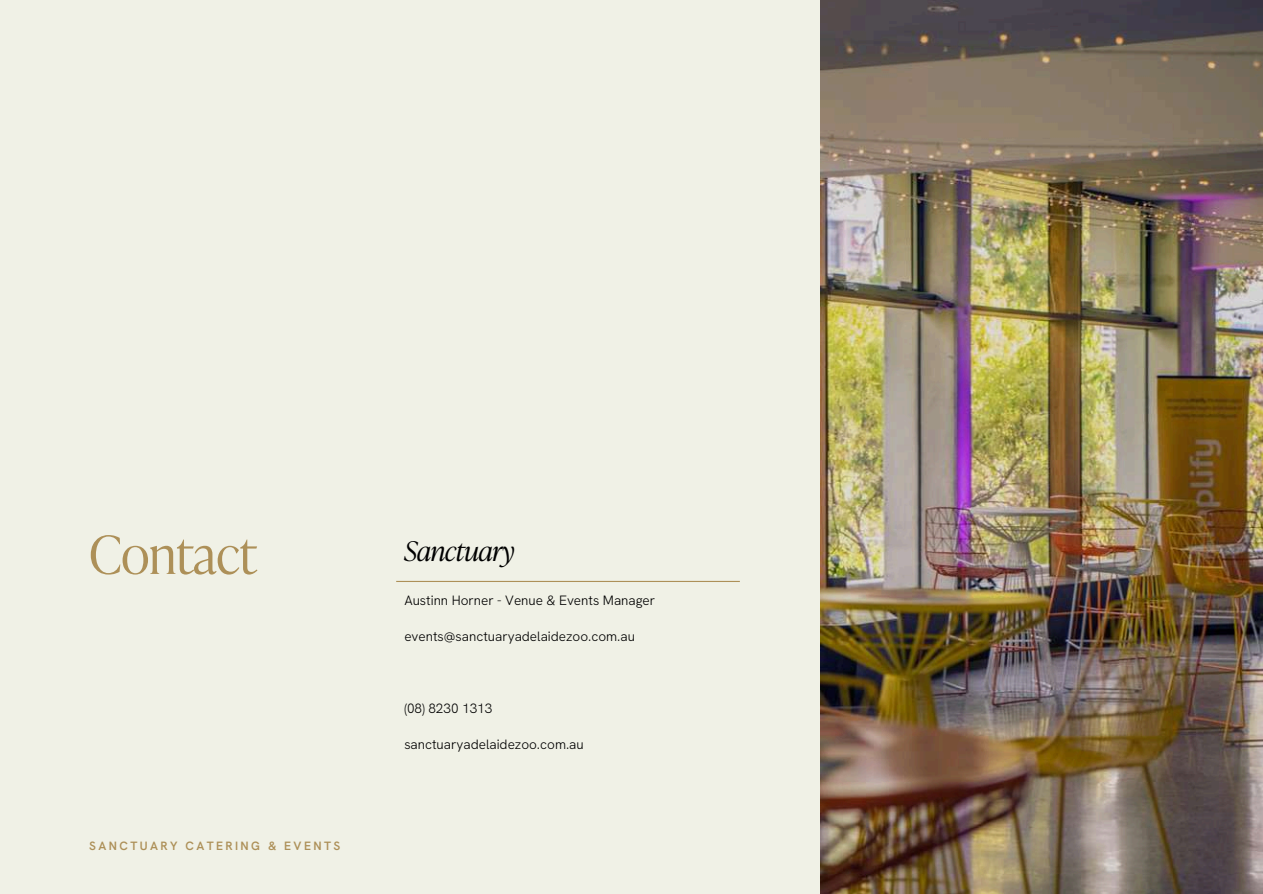
<style>
.page{position:relative;width:1263px;height:894px;background:#fff}
.page>*{position:absolute;margin:0;border:0;box-sizing:border-box;transform-origin:0 0}
.t1{font:300 52.5px "Ivy Presto Headline";color:#ad9058}
.t2{font:italic 300 27px "Ivy Presto Headline";color:#000}
.t3{font:300 13.5px "Hanken Grotesk";color:#000}
.t4{font:600 12px "Hanken Grotesk";letter-spacing:.2em;color:#ad9058}
</style>
<div class="page">
<div style="left:0;top:0;width:1263px;height:893px;background:#f0f1e6"></div>
<hr style="left:396px;top:580px;width:344px;height:2px;background:#ad9058">
<img style="left:821px;top:0;width:442px;height:893px">
<h1 class="t1" style="left:89px;top:511px;width:169px">Contact</h1>
<h2 class="t2" style="left:404px;top:529px;width:112px">Sanctuary</h2>
<p class="t3" style="left:404px;top:591px;width:252px">Austinn Horner - Venue &amp; Events Manager</p>
<p class="t3" style="left:404px;top:627px;width:232px">events@sanctuaryadelaidezoo.com.au</p>
<p class="t4" style="left:89px;top:838px;width:252px">SANCTUARY CATERING &amp; EVENTS</p>
<p class="t3" style="left:404px;top:699px;width:90px">(08) 8230 1313</p>
<p class="t3" style="left:404px;top:735px;width:181px">sanctuaryadelaidezoo.com.au</p>
</div>
